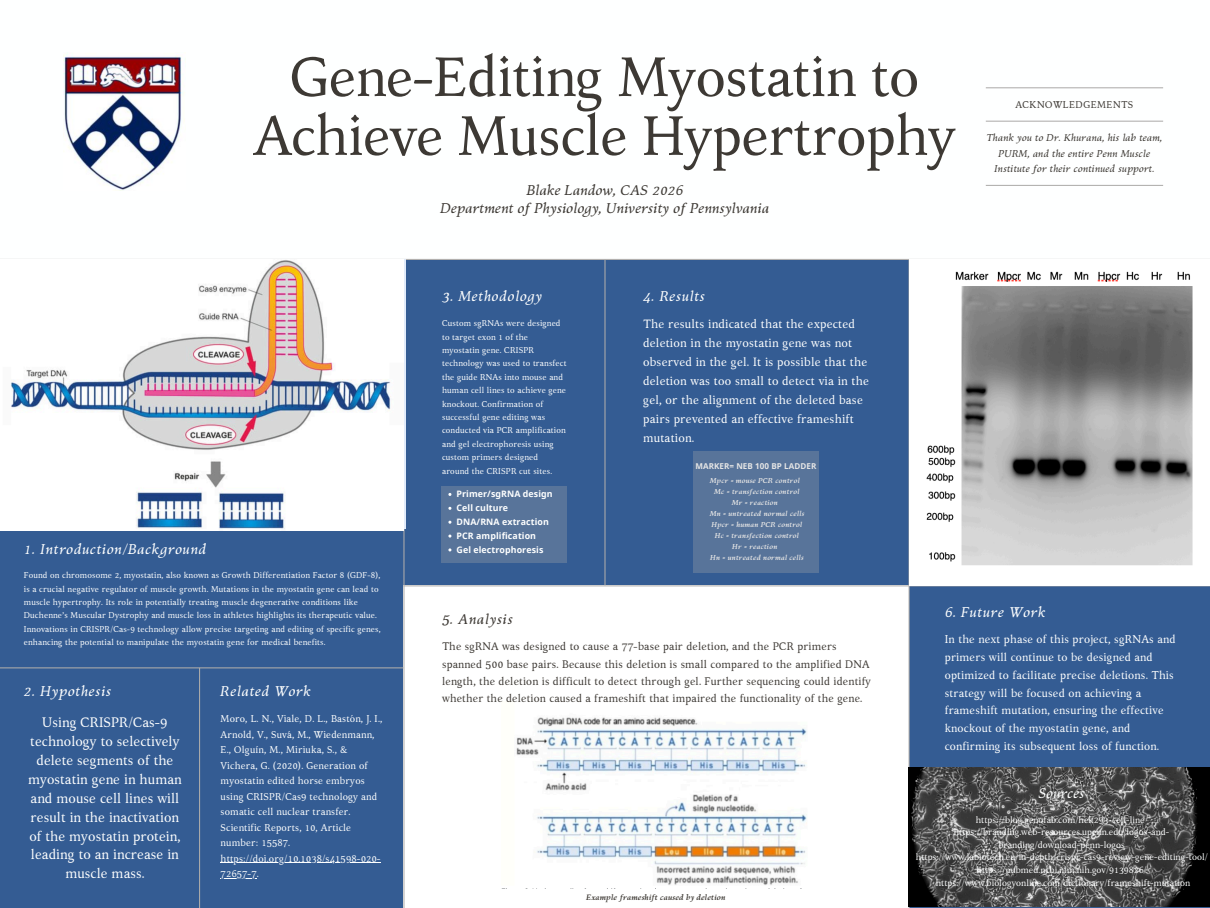
<style>
.page{position:relative;width:1210px;height:908px;background:#fff}
.page>*{position:absolute;margin:0;border:0;box-sizing:border-box;transform-origin:0 0}
.t1{font:56px/58.8px "Kelvinch";letter-spacing:-.02em;color:#3d3934;text-align:center}
.t2{font:italic 14px "Kelvinch";letter-spacing:.04em;color:#feffff}
.t3{font:italic 14px/18.1px "Kelvinch";color:#3d3934;text-align:center}
.t4{font:italic 14px "Kelvinch";letter-spacing:.04em;color:#3d3934}
.t5{font:italic 14px "Kelvinch";color:#feffff}
.t6{font:13.65px/18.9px "Kelvinch";color:#feffff;text-align:center}
.t7{font:11.9px/18.9px "Kelvinch";letter-spacing:.01em;color:#feffff}
.t8{font:11.2px/17.8px "Kelvinch";letter-spacing:.01em;color:#feffff}
.t9{font:10.85px/17.3px "Kelvinch";letter-spacing:.01em;color:#3d3934}
.t10{font:9.8px/15.5px "Kelvinch";letter-spacing:.01em;color:#feffff}
.t11{font:italic 9.8px/15.5px "Kelvinch";letter-spacing:.01em;color:#3d3934;text-align:center}
.t12{font:9.8px "Kelvinch";letter-spacing:.04em;color:#3d3934}
.t13{font:9.1px/12.6px "Kelvinch";color:#feffff;text-align:center}
.t14{font:700 8.86px "Noto Sans";letter-spacing:.01em;color:#feffff}
.t15{font:8.4px/13.4px "Kelvinch";letter-spacing:.01em;color:#feffff}
.t16{font:700 8.05px "Noto Sans";letter-spacing:.01em;color:#feffff}
.t17{font:italic 700 7.7px "Kelvinch";color:#3d3934}
.t18{font:italic 700 7px "Kelvinch";letter-spacing:.01em;color:#feffff}
</style>
<div class="page">
<div style="left:0;top:0;width:1210px;height:907px;background:#345c93"></div>
<div style="left:0;top:0;width:1210px;height:260px;background:#feffff"></div>
<hr style="left:0;top:259px;width:1210px;height:1px;background:#afadab">
<div style="left:403px;top:585px;width:505px;height:322px;background:#fff"></div>
<hr style="left:403px;top:259px;width:1px;height:648px;background:#afadab">
<hr style="left:604px;top:259px;width:1px;height:326px;background:#afadab">
<hr style="left:908px;top:259px;width:1px;height:648px;background:#afadab">
<hr style="left:199px;top:667px;width:1px;height:240px;background:#afadab">
<hr style="left:0;top:667px;width:403px;height:1px;background:#afadab">
<hr style="left:403px;top:585px;width:807px;height:1px;background:#afadab">
<hr style="left:985px;top:87px;width:178px;height:1px;background:#afadab">
<hr style="left:985px;top:121px;width:178px;height:1px;background:#afadab">
<hr style="left:985px;top:185px;width:178px;height:1px;background:#afadab">
<div style="left:441px;top:486px;width:126px;height:76px;background:#58749a"></div>
<img style="left:909px;top:766px;width:301px;height:140px">
<img style="left:910px;top:259px;width:299px;height:326px">
<img style="left:0;top:259px;width:403px;height:271px">
<div style="left:694px;top:451px;width:125px;height:122px;background:#58749a"></div>
<img style="left:516px;top:717px;width:291px;height:168px">
<img style="left:64px;top:55px;width:121px;height:135px">
<hr style="left:221px;top:861px;width:160px;height:1px;background:#feffff">
<hr style="left:221px;top:877px;width:36px;height:1px;background:#feffff">
<p class="t1" style="left:253px;top:47px;width:704px">Gene-Editing Myostatin to<br>Achieve Muscle Hypertrophy</p>
<p class="t3" style="left:440px;top:180px;width:330px">Blake Landow, CAS 2026<br>Department of Physiology, University of Pennsylvania</p>
<p class="t12" style="left:1015px;top:98px;width:119px">ACKNOWLEDGEMENTS</p>
<h1 class="t11" style="left:986px;top:130px;width:178px">Thank you to Dr. Khurana, his lab team,<br>PURM, and the entire Penn Muscle<br>Institute for their continued support.</h1>
<p class="t2" style="left:24px;top:539px;width:184px">1. Introduction/Background</p>
<p class="t15" style="left:24px;top:568px;width:358px">Found on chromosome 2, myostatin, also known as Growth Differentiation Factor 8 (GDF-8), is a crucial negative regulator of muscle growth. Mutations in the myostatin gene can lead to muscle hypertrophy. Its role in potentially treating muscle degenerative conditions like Duchenne’s Muscular Dystrophy and muscle loss in athletes highlights its therapeutic value.<br>Innovations in CRISPR/Cas-9 technology allow precise targeting and editing of specific genes, enhancing the potential to manipulate the myostatin gene for medical benefits.</p>
<p class="t2" style="left:24px;top:681px;width:89px">2. Hypothesis</p>
<p class="t6" style="left:28px;top:712px;width:155px">Using CRISPR/Cas-9 technology to selectively delete segments of the myostatin gene in human and mouse cell lines will result in the inactivation of the myostatin protein, leading to an increase in muscle mass.</p>
<p class="t2" style="left:221px;top:681px;width:92px">Related Work</p>
<p class="t10" style="left:221px;top:710px;width:163px">Moro, L. N., Viale, D. L., Bastón, J. I.,<br>Arnold, V., Suvá, M., Wiedenmann,<br>E., Olguín, M., Miriuka, S., &amp;<br>Vichera, G. (2020). Generation of myostatin edited horse embryos using CRISPR/Cas9 technology and somatic cell nuclear transfer.<br>Scientific Reports, 10, Article number: 15587.</p>
<p class="t10" style="left:221px;top:850px;width:162px">https://doi.org/10.1038/s41598-020-</p>
<p class="t10" style="left:221px;top:865px;width:40px">72657-7.</p>
<h2 class="t2" style="left:442px;top:287px;width:102px">3. Methodology</h2>
<p class="t15" style="left:442px;top:316px;width:126px">Custom sgRNAs were designed to target exon 1 of the myostatin gene. CRISPR technology was used to transfect the guide RNAs into mouse and human cell lines to achieve gene knockout. Confirmation of successful gene editing was conducted via PCR amplification and gel electrophoresis using custom primers designed around the CRISPR cut sites.</p>
<h2 class="t14" style="left:456px;top:488px;width:98px">Primer/sgRNA design</h2>
<h3 class="t14" style="left:456px;top:501px;width:53px">Cell culture</h3>
<p class="t14" style="left:456px;top:515px;width:94px">DNA/RNA extraction</p>
<p class="t14" style="left:456px;top:529px;width:81px">PCR amplification</p>
<h2 class="t14" style="left:456px;top:543px;width:88px">Gel electrophoresis</h2>
<h3 class="t2" style="left:643px;top:286px;width:63px">4. Results</h3>
<h2 class="t7" style="left:643px;top:314px;width:227px">The results indicated that the expected deletion in the myostatin gene was not observed in the gel. It is possible that the deletion was too small to detect via in the gel, or the alignment of the deleted base pairs prevented an effective frameshift mutation.</h2>
<p class="t16" style="left:695px;top:460px;width:123px">MARKER= NEB 100 BP LADDER</p>
<p class="t18" style="left:710px;top:475px;width:92px">Mpcr = mouse PCR control</p>
<p class="t18" style="left:714px;top:486px;width:87px">Mc = transfection control</p>
<h2 class="t18" style="left:731px;top:497px;width:48px">Mr = reaction</h2>
<p class="t18" style="left:709px;top:508px;width:96px">Mn = untreated normal cells</p>
<h2 class="t18" style="left:711px;top:519px;width:93px">Hpcr = human PCR control</h2>
<h3 class="t18" style="left:715px;top:530px;width:86px">Hc = transfection control</h3>
<p class="t18" style="left:732px;top:541px;width:47px">Hr = reaction</p>
<p class="t18" style="left:710px;top:552px;width:95px">Hn = untreated normal cells</p>
<h2 class="t4" style="left:442px;top:609px;width:72px">5. Analysis</h2>
<h2 class="t9" style="left:442px;top:637px;width:430px">The sgRNA was designed to cause a 77-base pair deletion, and the PCR primers spanned 500 base pairs. Because this deletion is small compared to the amplified DNA length, the deletion is difficult to detect through gel. Further sequencing could identify whether the deletion caused a frameshift that impaired the functionality of the gene.</h2>
<h2 class="t17" style="left:586px;top:891px;width:141px">Example frameshift caused by deletion</h2>
<h5 class="t2" style="left:944px;top:602px;width:102px">6. Future Work</h5>
<p class="t8" style="left:944px;top:629px;width:232px">In the next phase of this project, sgRNAs and primers will continue to be designed and optimized to facilitate precise deletions. This strategy will be focused on achieving a frameshift mutation, ensuring the effective knockout of the myostatin gene, and confirming its subsequent loss of function.</p>
<h5 class="t5" style="left:1038px;top:783px;width:48px">Sources</h5>
<p class="t13" style="left:916px;top:812px;width:293px">https://blog.genofab.com/hek293-cell-line https://branding.web-resources.upenn.edu/logos-and&shy;branding/download-penn-logos https://www.labiotech.eu/in-depth/crispr-cas9-review-gene-editing-tool/ https://pubmed.ncbi.nlm.nih.gov/9139826/ https://www.biologyonline.com/dictionary/frameshift-mutation</p>
</div>
